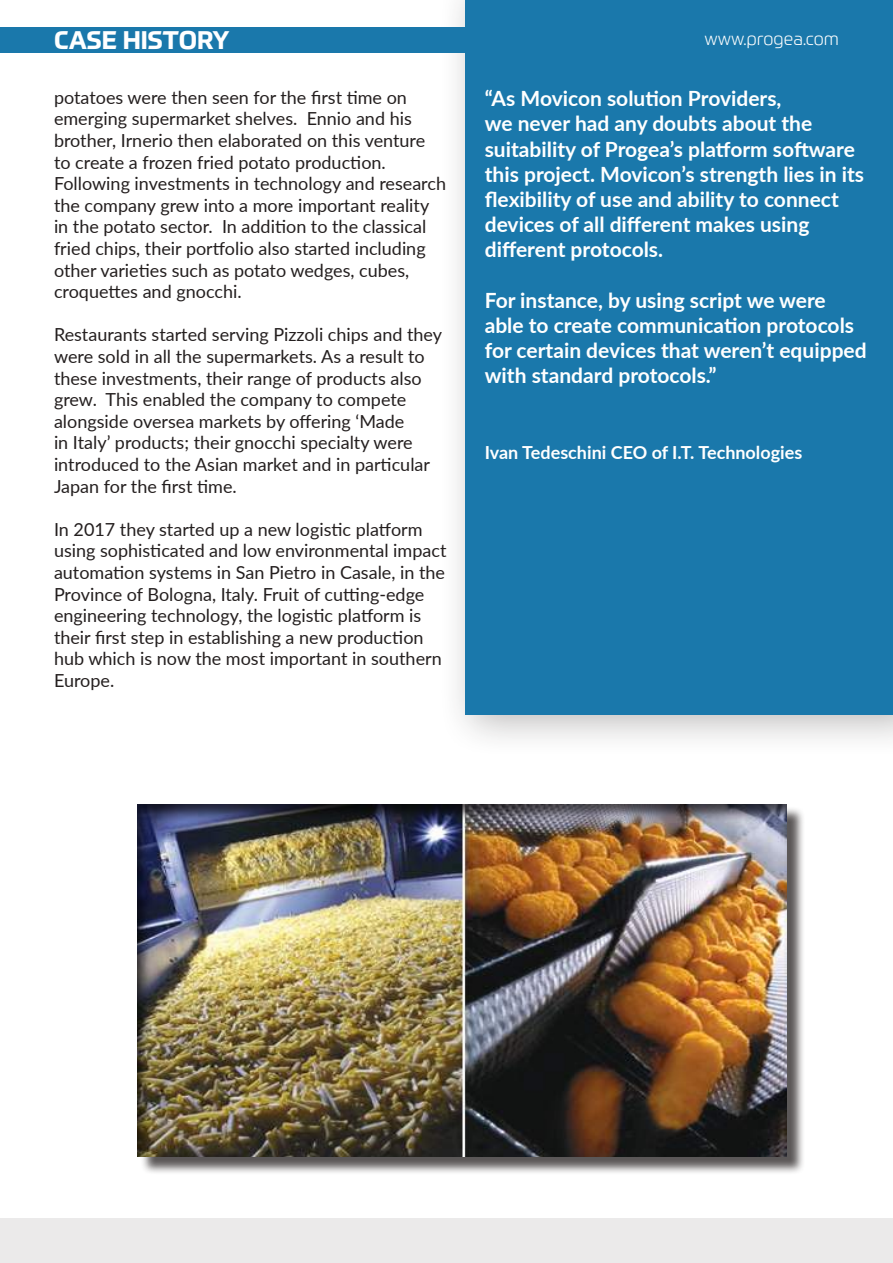
<style>
.page{position:relative;width:893px;height:1263px;background:#fff}
.page>*{position:absolute;margin:0;border:0;box-sizing:border-box;transform-origin:0 0}
.t1{font:700 25.05px "Prometo";color:#fff}
.t2{font:700 21px/25.2px "Lato";color:#fff}
.t3{font:18px/21.6px "Lato";color:#241f1f}
.t4{font:700 18px "Lato";color:#fff}
.t5{font:300 18px "Prometo";color:#fff}
</style>
<div class="page">
<div style="left:437px;top:0;width:456px;height:758px;background:#241f1f;opacity:.3"></div>
<div style="left:466px;top:0;width:427px;height:714px;background:#1a78ab"></div>
<div style="left:0;top:1218px;width:893px;height:45px;background:#ebeaea"></div>
<div style="left:0;top:27px;width:893px;height:26px;background:#1a78ab"></div>
<div style="left:140px;top:806px;width:665px;height:369px;background:#241f1f;opacity:.75"></div>
<div style="left:134px;top:803px;width:659px;height:354px;background:#241f1f;opacity:.75"></div>
<h1 class="t1" style="left:54px;top:25px;width:177px">CASE HISTORY</h1>
<p class="t5" style="left:705px;top:28px;width:136px">www.progea.com</p>
<p class="t2" style="left:485px;top:85px;width:381px">“As Movicon solution Providers,<br>we never had any doubts about the suitability of Progea’s platform software this project. Movicon’s strength lies in its flexibility of use and ability to connect devices of all different makes using different protocols.</p>
<p class="t2" style="left:485px;top:287px;width:383px">For instance, by using script we were able to create communication protocols for certain devices that weren’t equipped with standard protocols.”</p>
<p class="t3" style="left:54px;top:86px;width:394px">potatoes were then seen for the first time on emerging supermarket shelves. Ennio and his brother, Irnerio then elaborated on this venture to create a frozen fried potato production.<br>Following investments in technology and research the company grew into a more important reality in the potato sector. In addition to the classical fried chips, their portfolio also started including other varieties such as potato wedges, cubes, croquettes and gnocchi.</p>
<p class="t3" style="left:54px;top:323px;width:390px">Restaurants started serving Pizzoli chips and they were sold in all the supermarkets. As a result to these investments, their range of products also grew. This enabled the company to compete alongside oversea markets by offering ‘Made<br>in Italy’ products; their gnocchi specialty were introduced to the Asian market and in particular Japan for the first time.</p>
<p class="t3" style="left:54px;top:518px;width:394px">In 2017 they started up a new logistic platform using sophisticated and low environmental impact automation systems in San Pietro in Casale, in the Province of Bologna, Italy. Fruit of cutting-edge engineering technology, the logistic platform is their first step in establishing a new production hub which is now the most important in southern Europe.</p>
<p class="t4" style="left:485px;top:439px;width:319px">Ivan Tedeschini CEO of I.T. Technologies</p>
</div>
